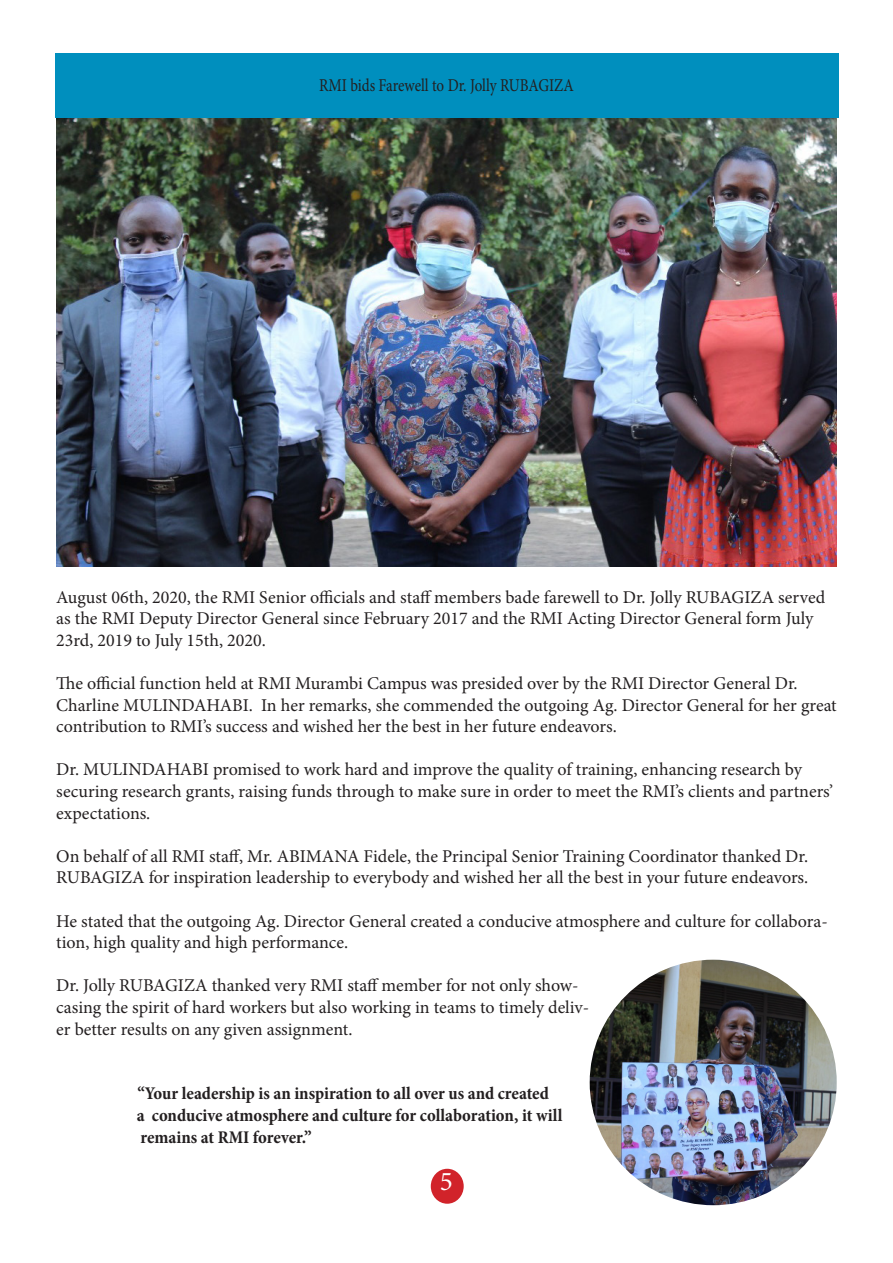
<style>
.page{position:relative;width:893px;height:1263px;background:#fff}
.page>*{position:absolute;margin:0;border:0;box-sizing:border-box;transform-origin:0 0}
.t1{font:27px "Minion Pro";color:#fff}
.t2{font:18px/21.6px "Minion Pro";color:#231f20}
.t3{font:700 condensed 18px "Minion Pro";letter-spacing:-.005em;color:#231f20}
.t4{font:18px "Minion Pro";color:#231f20;scale:.83 1}
</style>
<div class="page">
<div style="left:55px;top:53px;width:783px;height:64px;background:#008fbe"></div>
<img style="left:56px;top:119px;width:781px;height:447px">
<img style="left:590px;top:960px;width:247px;height:245px">
<div style="left:431px;top:1169px;width:33px;height:35px;background:#d1232a;border-radius:50%"></div>
<p class="t4" style="left:319px;top:73px;width:308px">RMI bids Farewell to Dr. Jolly RUBAGIZA</p>
<p class="t2" style="left:56px;top:586px;width:770px">August 06th, 2020, the RMI Senior officials and staff members bade farewell to Dr. Jolly RUBAGIZA served as the RMI Deputy Director General since February 2017 and the RMI Acting Director General form July<br>23rd, 2019 to July 15th, 2020.</p>
<p class="t2" style="left:56px;top:672px;width:782px">The official function held at RMI Murambi Campus was presided over by the RMI Director General Dr.<br>Charline MULINDAHABI. In her remarks, she commended the outgoing Ag. Director General for her great contribution to RMI’s success and wished her the best in her future endeavors.</p>
<p class="t2" style="left:56px;top:759px;width:778px">Dr. MULINDAHABI promised to work hard and improve the quality of training, enhancing research by securing research grants, raising funds through to make sure in order to meet the RMI’s clients and partners’ expectations.</p>
<p class="t2" style="left:56px;top:845px;width:754px">On behalf of all RMI staff, Mr. ABIMANA Fidele, the Principal Senior Training Coordinator thanked Dr.<br>RUBAGIZA for inspiration leadership to everybody and wished her all the best in your future endeavors.</p>
<p class="t2" style="left:56px;top:910px;width:773px">He stated that the outgoing Ag. Director General created a conducive atmosphere and culture for collabora&shy;tion, high quality and high performance.</p>
<p class="t2" style="left:56px;top:975px;width:534px">Dr. Jolly RUBAGIZA thanked very RMI staff member for not only show&shy;casing the spirit of hard workers but also working in teams to timely deliv&shy;er better results on any given assignment.</p>
<p class="t3" style="left:137px;top:1081px;width:413px">“Your leadership is an inspiration to all over us and created</p>
<p class="t3" style="left:137px;top:1103px;width:427px">a conducive atmosphere and culture for collaboration, it will</p>
<p class="t3" style="left:140px;top:1124px;width:173px">remains at RMI forever.”</p>
<p class="t1" style="left:440px;top:1163px;width:14px">5</p>
</div>
